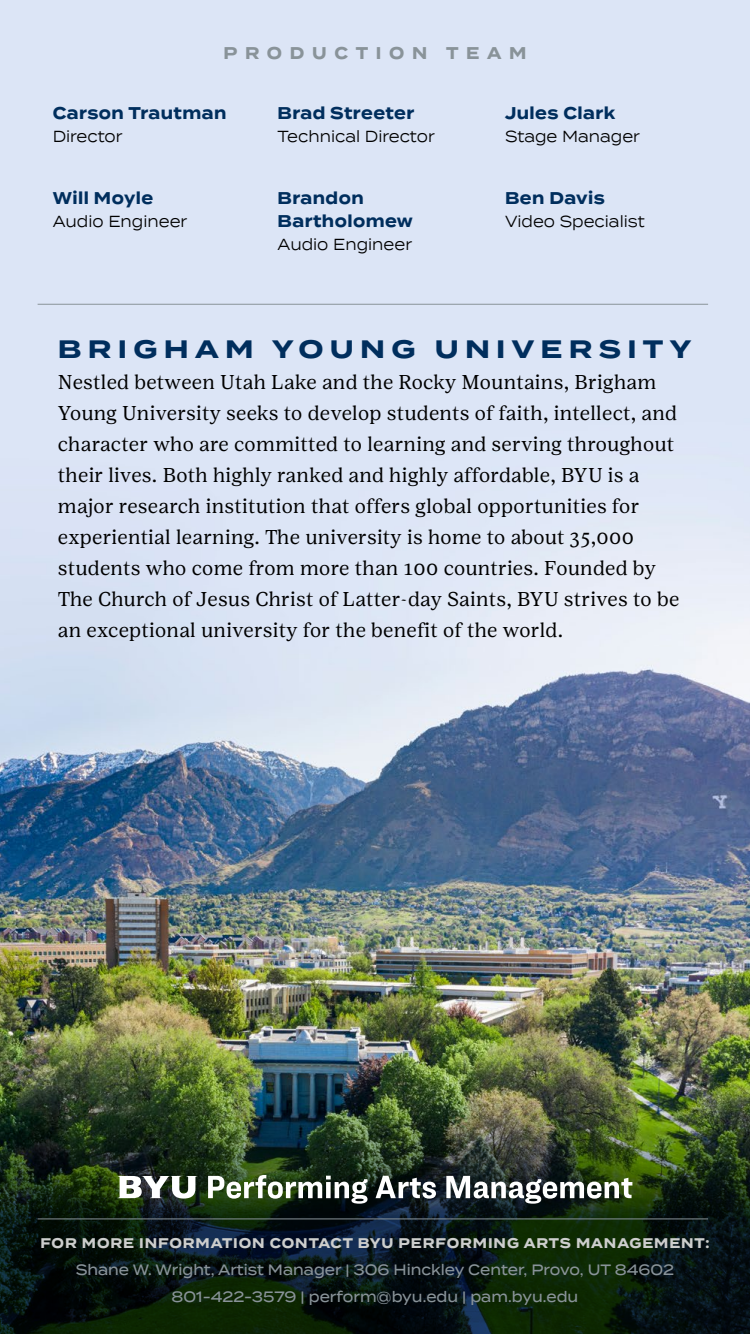
<style>
.page{position:relative;width:750px;height:1334px;background:#fff}
.page>*{position:absolute;margin:0;border:0;box-sizing:border-box;transform-origin:0 0}
.t1{font:700 25.2px "Termina";letter-spacing:.25em;color:#002e5d}
.t2{font:20px/31px "Lust Text";letter-spacing:.02em;color:#000}
.t3{font:700 17px/23px "Termina";letter-spacing:.03em;color:#002e5d;scale:.9 1}
.t4{font:700 17px "Termina";letter-spacing:.5em;color:#899399;scale:.9 1}
.t5{font:16px "Termina";color:#000;scale:.9 1}
.t6{font:500 15px/27px "Termina";color:#899399;text-align:center;scale:.9 1}
.t7{font:700 14px "Termina";letter-spacing:.07em;color:#cdcecd;scale:.9 1}
</style>
<div class="page">
<img style="left:0;top:0;width:750px;height:1056px">
<img style="left:0;top:1056px;width:750px;height:278px">
<img style="left:458px;top:877px;width:122px;height:30px">
<img style="left:311px;top:877px;width:122px;height:30px">
<hr style="left:38px;top:1219px;width:670px;height:1px;background:#899399">
<hr style="left:38px;top:304px;width:670px;height:1px;background:#899399">
<svg style="left:118px;top:1176px;width:79px;height:23px"></svg>
<svg style="left:208px;top:1175px;width:160px;height:29px"></svg>
<svg style="left:376px;top:1176px;width:60px;height:23px"></svg>
<svg style="left:446px;top:1176px;width:186px;height:28px"></svg>
<p class="t4" style="left:223px;top:40px;width:338px">PRODUCTION TEAM</p>
<p class="t3" style="left:53px;top:102px;width:195px">Carson Trautman</p>
<p class="t5" style="left:53px;top:125px;width:79px">Director</p>
<p class="t3" style="left:53px;top:187px;width:113px">Will Moyle</p>
<p class="t5" style="left:53px;top:210px;width:151px">Audio Engineer</p>
<p class="t3" style="left:278px;top:102px;width:154px">Brad Streeter</p>
<p class="t5" style="left:278px;top:125px;width:176px">Technical Director</p>
<p class="t3" style="left:278px;top:187px;width:152px">Brandon<br>Bartholomew</p>
<p class="t5" style="left:278px;top:233px;width:151px">Audio Engineer</p>
<p class="t3" style="left:505px;top:102px;width:124px">Jules Clark</p>
<p class="t5" style="left:505px;top:125px;width:152px">Stage Manager</p>
<p class="t3" style="left:505px;top:187px;width:112px">Ben Davis</p>
<p class="t5" style="left:505px;top:210px;width:157px">Video Specialist</p>
<p class="t1" style="left:58px;top:330px;width:635px">BRIGHAM YOUNG UNIVERSITY</p>
<p class="t2" style="left:58px;top:367px;width:623px">Nestled between Utah Lake and the Rocky Mountains, Brigham Young University seeks to develop students of faith, intellect, and character who are committed to learning and serving throughout their lives. Both highly ranked and highly affordable, BYU is a major research institution that offers global opportunities for experiential learning. The university is home to about 35,000 students who come from more than 100 countries. Founded by The Church of Jesus Christ of Latter-day Saints, BYU strives to be an exceptional university for the benefit of the world.</p>
<p class="t7" style="left:40px;top:1232px;width:745px">FOR MORE INFORMATION CONTACT BYU PERFORMING ARTS MANAGEMENT:</p>
<p class="t6" style="left:76px;top:1256px;width:667px">Shane W. Wright, Artist Manager | 306 Hinckley Center, Provo, UT 84602<br>801-422-3579 | perform@byu.edu | pam.byu.edu</p>
</div>
